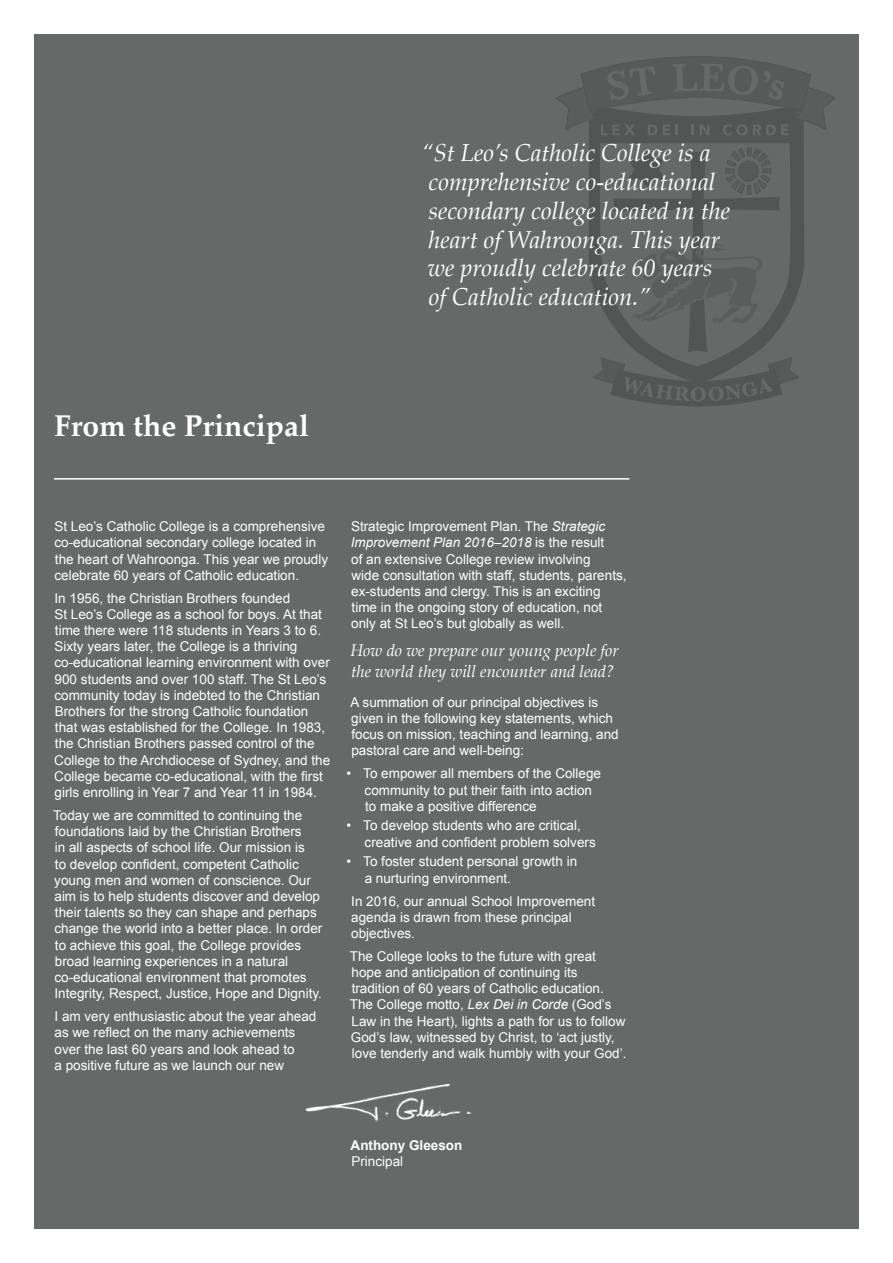
<style>
.page{position:relative;width:893px;height:1263px;background:#fff}
.page>*{position:absolute;margin:0;border:0;box-sizing:border-box;transform-origin:0 0}
.t1{font:700 30px "Palatino";color:#fff}
.t2{font:italic 24px/28.8px "Palatino";color:#fff}
.t3{font:italic 16.5px/21px "Palatino";color:#fff}
.t4{font:13.5px/16.2px "Arial";color:#fff}
.t5{font:700 13.5px "Arial";color:#fff}
.s1{font-style:italic}
</style>
<div class="page">
<div style="left:34px;top:34px;width:825px;height:1195px;background:#656a68"></div>
<svg style="left:556px;top:56px;width:279px;height:350px"></svg>
<hr style="left:54px;top:478px;width:575px;height:2px;background:#fff">
<img style="left:305px;top:1083px;width:167px;height:40px">
<h2 class="t2" style="left:421px;top:138px;width:310px">“St Leo’s Catholic College is a comprehensive co-educational secondary college located in the heart of Wahroonga. This year we proudly celebrate 60 years<br>of Catholic education.”</h2>
<h1 class="t1" style="left:54px;top:400px;width:256px">From the Principal</h1>
<p class="t4" style="left:54px;top:518px;width:275px">St Leo’s Catholic College is a comprehensive co-educational secondary college located in the heart of Wahroonga. This year we proudly celebrate 60 years of Catholic education.</p>
<p class="t4" style="left:54px;top:590px;width:277px">In 1956, the Christian Brothers founded<br>St Leo’s College as a school for boys. At that time there were 118 students in Years 3 to 6.<br>Sixty years later, the College is a thriving co-educational learning environment with over 900 students and over 100 staff. The St Leo’s community today is indebted to the Christian Brothers for the strong Catholic foundation that was established for the College. In 1983, the Christian Brothers passed control of the College to the Archdiocese of Sydney, and the College became co-educational, with the first girls enrolling in Year 7 and Year 11 in 1984.</p>
<p class="t4" style="left:53px;top:807px;width:271px">Today we are committed to continuing the foundations laid by the Christian Brothers<br>in all aspects of school life. Our mission is<br>to develop confident, competent Catholic young men and women of conscience. Our aim is to help students discover and develop their talents so they can shape and perhaps change the world into a better place. In order to achieve this goal, the College provides broad learning experiences in a natural co-educational environment that promotes Integrity, Respect, Justice, Hope and Dignity.</p>
<p class="t4" style="left:54px;top:1008px;width:263px">I am very enthusiastic about the year ahead as we reflect on the many achievements over the last 60 years and look ahead to<br>a positive future as we launch our new</p>
<p class="t4" style="left:351px;top:518px;width:277px">Strategic Improvement Plan. The <span class="s1">Strategic Improvement Plan 2016–2018</span> is the result<br>of an extensive College review involving<br>wide consultation with staff, students, parents, ex-students and clergy. This is an exciting time in the ongoing story of education, not only at St Leo’s but globally as well.</p>
<p class="t3" style="left:350px;top:640px;width:270px">How do we prepare our young people for the world they will encounter and lead?</p>
<p class="t4" style="left:351px;top:694px;width:270px">A summation of our principal objectives is given in the following key statements, which focus on mission, teaching and learning, and pastoral care and well-being:</p>
<p class="t4" style="left:365px;top:766px;width:238px;text-indent:-18px">• To empower all members of the College community to put their faith into action to make a positive difference</p>
<p class="t4" style="left:365px;top:818px;width:233px;text-indent:-18px">• To develop students who are critical, creative and confident problem solvers</p>
<p class="t4" style="left:365px;top:854px;width:214px;text-indent:-18px">• To foster student personal growth in a nurturing environment.</p>
<p class="t4" style="left:351px;top:893px;width:245px">In 2016, our annual School Improvement agenda is drawn from these principal objectives.</p>
<p class="t4" style="left:350px;top:948px;width:278px">The College looks to the future with great hope and anticipation of continuing its tradition of 60 years of Catholic education.<br>The College motto, <span class="s1">Lex Dei in Corde</span> (God’s Law in the Heart), lights a path for us to follow God’s law, witnessed by Christ, to ‘act justly, love tenderly and walk humbly with your God’.</p>
<p class="t5" style="left:351px;top:1136px;width:113px">Anthony Gleeson</p>
<p class="t4" style="left:351px;top:1153px;width:53px">Principal</p>
</div>
